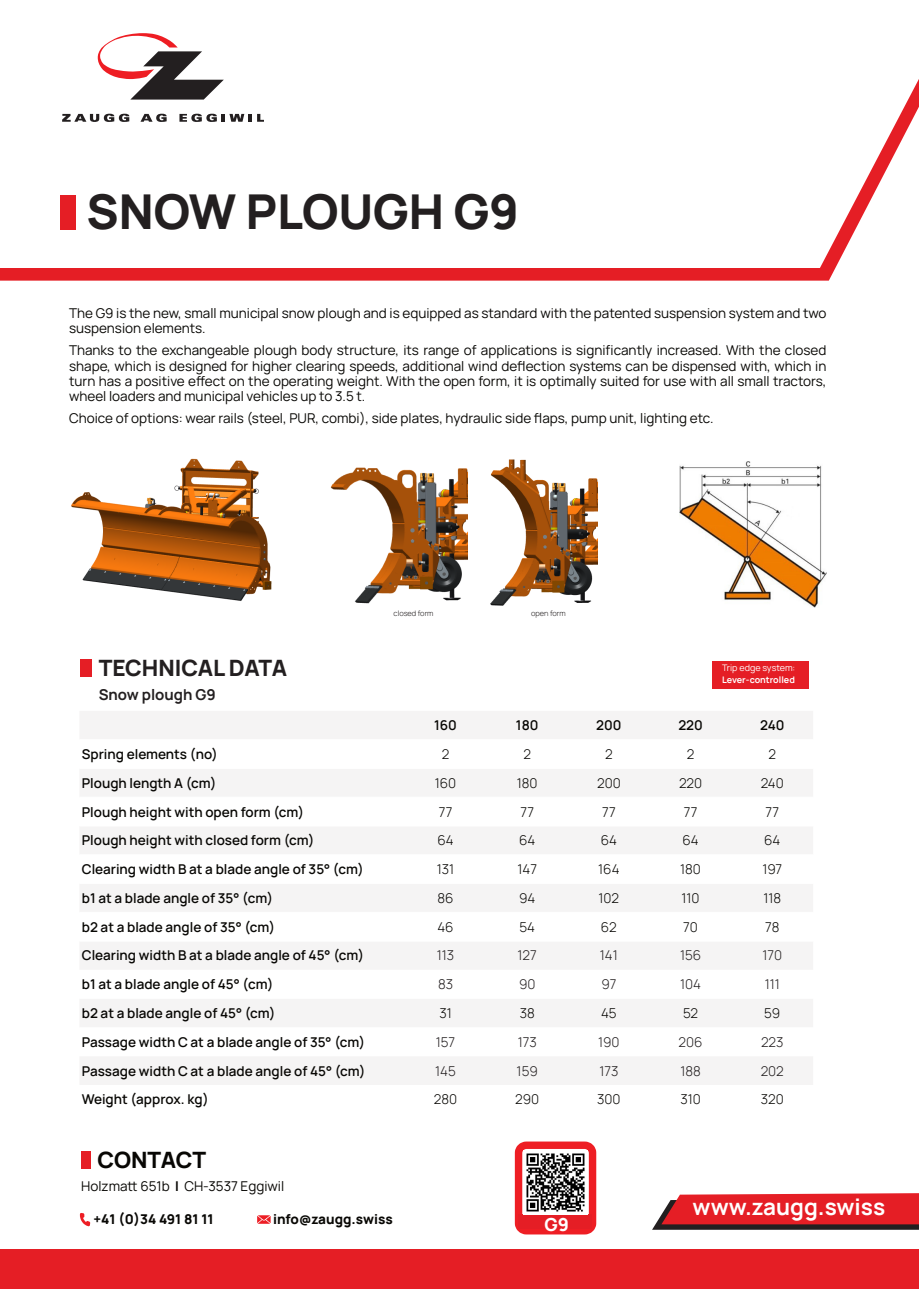
<style>
.page{position:relative;width:919px;height:1289px;background:#fff}
.page>*{position:absolute;margin:0;border:0;box-sizing:border-box;transform-origin:0 0}
.t1{font:800 48px "Manrope";color:#231f20}
.t2{font:700 22.5px "Manrope";color:#fff}
.t3{font:800 22.5px "Manrope";color:#231f20}
.t4{font:800 22.5px "Manrope";color:#080704}
.t5{font:800 18px "Manrope";color:#fff}
.t6{font:700 15px "Manrope";color:#231f20}
.t7{font:13.5px/15px "Manrope";color:#080704}
.t8{font:600 13.5px "Manrope";color:#080704}
.t9{font:300 13.5px "Manrope";color:#080704}
.t10{font:300 13.5px "Manrope";color:#231f20}
.t11{font:800 13.5px "Manrope";color:#080704}
.t12{font:700 9px "Manrope";color:#fff}
.t13{font:9px "Manrope";color:#fff}
.t14{font:300 7.5px "Manrope";color:#231f20}
.s1{font-weight:700}
</style>
<div class="page">
<div style="left:80px;top:659px;width:11px;height:17px;background:#e51e25"></div>
<div style="left:0;top:1249px;width:918px;height:39px;background:#e51e25"></div>
<svg style="left:80px;top:711px;width:733px;height:200px;fill:#f5f4f4"></svg>
<svg style="left:80px;top:942px;width:733px;height:143px;fill:#f5f4f4"></svg>
<hr style="left:79px;top:739px;width:734px;height:1px;background:#fff">
<hr style="left:79px;top:768px;width:734px;height:1px;background:#fff">
<hr style="left:79px;top:796px;width:734px;height:1px;background:#fff">
<hr style="left:79px;top:825px;width:734px;height:1px;background:#fff">
<hr style="left:79px;top:854px;width:734px;height:1px;background:#fff">
<hr style="left:79px;top:883px;width:734px;height:1px;background:#fff">
<div style="left:81px;top:1150px;width:10px;height:18px;background:#e51e25"></div>
<svg style="left:652px;top:1193px;width:266px;height:36px;background:#cb2e34"></svg>
<svg style="left:80px;top:1213px;width:10px;height:13px"></svg>
<svg style="left:257px;top:1215px;width:14px;height:8px"></svg>
<div style="left:712px;top:660px;width:97px;height:28px;background:#e51e25"></div>
<svg style="left:0;top:267px;width:836px;height:14px;background:#e7343a"></svg>
<svg style="left:60px;top:55px;width:859px;height:212px"></svg>
<div style="left:61px;top:195px;width:15px;height:35px;background:#e51e25"></div>
<div style="left:515px;top:1141px;width:81px;height:93px;background:#fff;border:7px solid #ee1e24;border-radius:8px"></div>
<img style="left:71px;top:458px;width:201px;height:143px">
<svg style="left:98px;top:33px;width:126px;height:67px"></svg>
<svg style="left:62px;top:114px;width:67px;height:8px"></svg>
<svg style="left:140px;top:114px;width:27px;height:8px"></svg>
<svg style="left:179px;top:114px;width:85px;height:8px"></svg>
<img style="left:330px;top:467px;width:138px;height:137px">
<img style="left:490px;top:459px;width:107px;height:147px">
<div style="left:518px;top:1214px;width:74px;height:14px;background:#e51e25"></div>
<img style="left:679px;top:462px;width:147px;height:145px">
<img style="left:526px;top:1153px;width:59px;height:59px">
<h1 class="t1" style="left:87px;top:178px;width:434px">SNOW PLOUGH G9</h1>
<p class="t7" style="left:69px;top:305px;width:759px">The G9 is the new, small municipal snow plough and is equipped as standard with the patented suspension system and two suspension elements.</p>
<p class="t7" style="left:69px;top:343px;width:759px;text-align:justify">Thanks to the exchangeable plough body structure, its range of applications is significantly increased. With the closed shape, which is designed for higher clearing speeds, additional wind deflection systems can be dispensed with, which in turn has a positive effect on the operating weight. With the open form, it is optimally suited for use with all small tractors, wheel loaders and municipal vehicles up to 3.5 t.</p>
<p class="t7" style="left:69px;top:410px;width:646px">Choice of options: wear rails (steel, PUR, combi), side plates, hydraulic side flaps, pump unit, lighting etc.</p>
<h2 class="t3" style="left:99px;top:652px;width:190px">TECHNICAL DATA</h2>
<p class="t6" style="left:99px;top:684px;width:119px">Snow plough G9</p>
<p class="t14" style="left:394px;top:608px;width:41px">closed form</p>
<p class="t14" style="left:531px;top:607px;width:36px">open form</p>
<p class="t13" style="left:722px;top:661px;width:75px">Trip edge system:</p>
<p class="t12" style="left:722px;top:673px;width:74px">Lever-controlled</p>
<p class="t8" style="left:434px;top:716px;width:24px">160</p>
<p class="t8" style="left:516px;top:716px;width:24px">180</p>
<p class="t8" style="left:596px;top:716px;width:27px">200</p>
<p class="t8" style="left:678px;top:716px;width:26px">220</p>
<p class="t8" style="left:760px;top:716px;width:26px">240</p>
<p class="t8" style="left:82px;top:744px;width:137px">Spring elements (no)</p>
<p class="t9" style="left:442px;top:744px;width:9px">2</p>
<p class="t9" style="left:523px;top:744px;width:9px">2</p>
<p class="t9" style="left:605px;top:744px;width:9px">2</p>
<p class="t9" style="left:687px;top:744px;width:9px">2</p>
<p class="t9" style="left:768px;top:744px;width:9px">2</p>
<p class="t8" style="left:82px;top:773px;width:136px">Plough length A (cm)</p>
<p class="t9" style="left:435px;top:773px;width:23px">160</p>
<p class="t9" style="left:517px;top:773px;width:22px">180</p>
<p class="t9" style="left:597px;top:773px;width:25px">200</p>
<p class="t9" style="left:679px;top:773px;width:25px">220</p>
<p class="t9" style="left:760px;top:773px;width:25px">240</p>
<p class="t8" style="left:82px;top:802px;width:224px">Plough height with open form (cm)</p>
<p class="t9" style="left:439px;top:802px;width:15px">77</p>
<p class="t9" style="left:520px;top:802px;width:15px">77</p>
<p class="t9" style="left:602px;top:802px;width:15px">77</p>
<p class="t9" style="left:683px;top:802px;width:15px">77</p>
<p class="t9" style="left:765px;top:802px;width:15px">77</p>
<p class="t8" style="left:82px;top:831px;width:234px">Plough height with closed form (cm)</p>
<p class="t9" style="left:437px;top:831px;width:18px">64</p>
<p class="t9" style="left:519px;top:831px;width:18px">64</p>
<p class="t9" style="left:601px;top:831px;width:18px">64</p>
<p class="t9" style="left:682px;top:831px;width:18px">64</p>
<p class="t9" style="left:764px;top:831px;width:18px">64</p>
<p class="t8" style="left:82px;top:859px;width:283px">Clearing width B at a blade angle of 35° (cm)</p>
<p class="t9" style="left:437px;top:859px;width:19px">131</p>
<p class="t9" style="left:517px;top:859px;width:21px">147</p>
<p class="t9" style="left:598px;top:859px;width:23px">164</p>
<p class="t9" style="left:680px;top:859px;width:22px">180</p>
<p class="t9" style="left:762px;top:859px;width:21px">197</p>
<p class="t8" style="left:82px;top:888px;width:193px">b1 at a blade angle of 35° (cm)</p>
<p class="t9" style="left:437px;top:888px;width:18px">86</p>
<p class="t9" style="left:519px;top:888px;width:18px">94</p>
<p class="t9" style="left:598px;top:888px;width:22px">102</p>
<p class="t9" style="left:681px;top:888px;width:20px">110</p>
<p class="t9" style="left:763px;top:888px;width:19px">118</p>
<p class="t8" style="left:82px;top:917px;width:195px">b2 at a blade angle of 35° (cm)</p>
<p class="t9" style="left:437px;top:917px;width:18px">46</p>
<p class="t9" style="left:519px;top:917px;width:17px">54</p>
<p class="t9" style="left:601px;top:917px;width:17px">62</p>
<p class="t9" style="left:683px;top:917px;width:16px">70</p>
<p class="t9" style="left:765px;top:917px;width:16px">78</p>
<p class="t8" style="left:82px;top:946px;width:284px">Clearing width B at a blade angle of 45° (cm)</p>
<p class="t10" style="left:437px;top:946px;width:19px">113</p>
<p class="t10" style="left:517px;top:946px;width:21px">127</p>
<p class="t10" style="left:600px;top:946px;width:19px">141</p>
<p class="t10" style="left:680px;top:946px;width:23px">156</p>
<p class="t10" style="left:762px;top:946px;width:21px">170</p>
<p class="t8" style="left:82px;top:974px;width:193px">b1 at a blade angle of 45° (cm)</p>
<p class="t10" style="left:438px;top:974px;width:17px">83</p>
<p class="t10" style="left:519px;top:974px;width:18px">90</p>
<p class="t10" style="left:601px;top:974px;width:16px">97</p>
<p class="t10" style="left:680px;top:974px;width:22px">104</p>
<p class="t10" style="left:764px;top:974px;width:17px">111</p>
<p class="t8" style="left:82px;top:1003px;width:195px">b2 at a blade angle of 45° (cm)</p>
<p class="t9" style="left:439px;top:1003px;width:14px">31</p>
<p class="t9" style="left:520px;top:1003px;width:17px">38</p>
<p class="t9" style="left:601px;top:1003px;width:17px">45</p>
<p class="t9" style="left:683px;top:1003px;width:16px">52</p>
<p class="t9" style="left:764px;top:1003px;width:18px">59</p>
<p class="t8" style="left:82px;top:1032px;width:285px">Passage width C at a blade angle of 35° (cm)</p>
<p class="t10" style="left:436px;top:1032px;width:21px">157</p>
<p class="t10" style="left:518px;top:1032px;width:21px">173</p>
<p class="t10" style="left:598px;top:1032px;width:23px">190</p>
<p class="t10" style="left:678px;top:1032px;width:25px">206</p>
<p class="t10" style="left:761px;top:1032px;width:24px">223</p>
<p class="t8" style="left:82px;top:1061px;width:285px">Passage width C at a blade angle of 45° (cm)</p>
<p class="t10" style="left:435px;top:1061px;width:22px">145</p>
<p class="t10" style="left:516px;top:1061px;width:23px">159</p>
<p class="t10" style="left:599px;top:1061px;width:21px">173</p>
<p class="t10" style="left:680px;top:1061px;width:22px">188</p>
<p class="t10" style="left:760px;top:1061px;width:25px">202</p>
<p class="t8" style="left:82px;top:1089px;width:128px">Weight (approx. kg)</p>
<p class="t9" style="left:434px;top:1089px;width:25px">280</p>
<p class="t9" style="left:515px;top:1089px;width:25px">290</p>
<p class="t9" style="left:597px;top:1089px;width:25px">300</p>
<p class="t9" style="left:680px;top:1089px;width:22px">310</p>
<p class="t9" style="left:761px;top:1089px;width:24px">320</p>
<h2 class="t4" style="left:97px;top:1144px;width:110px">CONTACT</h2>
<p class="t7" style="left:81px;top:1178px;width:204px">Holzmatt 651b <span class="s1">I</span> CH-3537 Eggiwil</p>
<p class="t11" style="left:94px;top:1209px;width:122px">+41 (0)34 491 81 11</p>
<p class="t11" style="left:273px;top:1209px;width:121px">info@zaugg.swiss</p>
<h3 class="t5" style="left:544px;top:1211px;width:26px">G9</h3>
<h2 class="t2" style="left:692px;top:1191px;width:194px">www.zaugg.swiss</h2>
</div>
